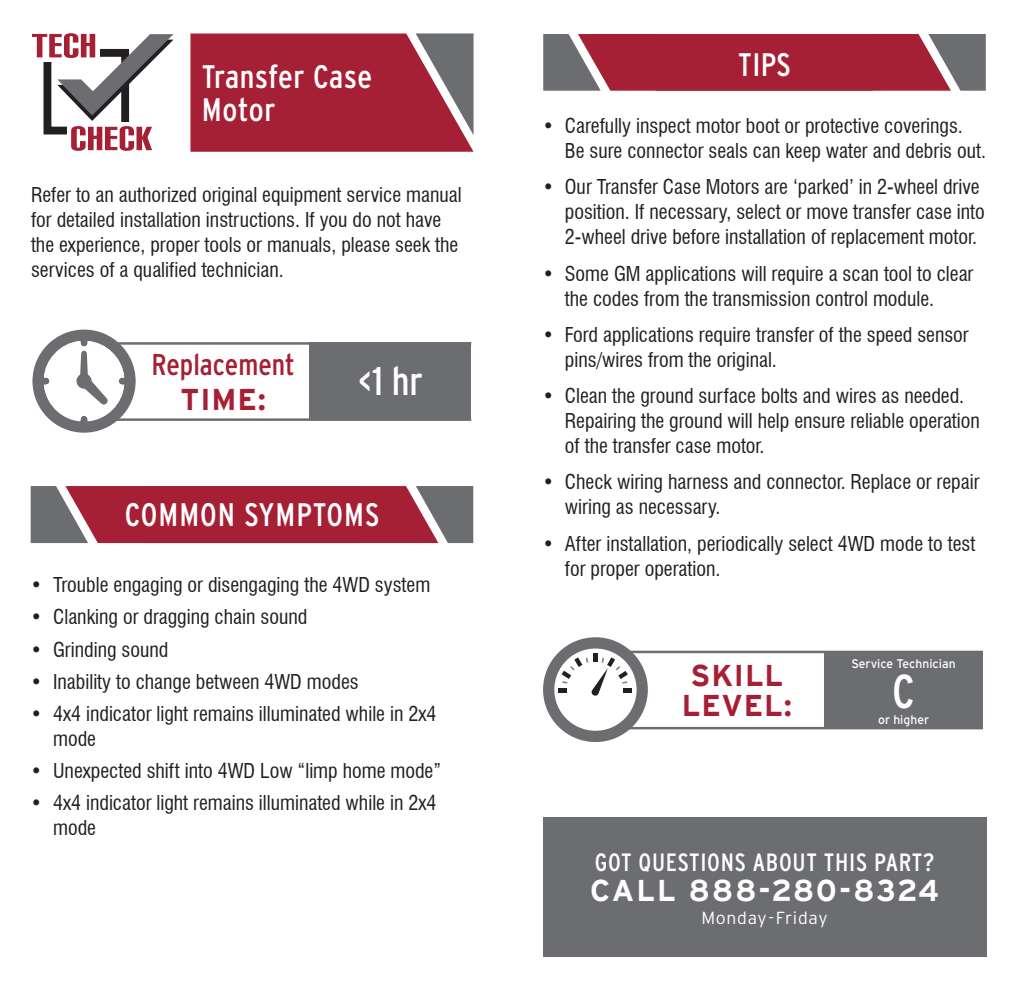
<style>
.page{position:relative;width:1021px;height:990px;background:#fff}
.page>*{position:absolute;margin:0;border:0;box-sizing:border-box;transform-origin:0 0}
.t1{font:condensed 47.5px "Interstate";color:#fff}
.t2{font:condensed 40px "Interstate";color:#fff}
.t3{font:condensed 32.5px/32.5px "Interstate";letter-spacing:.02em;color:#fff}
.t4{font:condensed 30px/35px "Interstate";color:#a62035;text-align:center}
.t5{font:700 30px "Interstate";letter-spacing:.07em;color:#fff}
.t6{font:700 30px/30px "Interstate";letter-spacing:.03em;color:#a62035}
.t7{font:condensed 25px "Interstate";letter-spacing:.03em;color:#fff}
.t8{font:condensed 20px/25px "Swiss 721 BT";color:#231f20}
.t9{font:300 17.5px "Interstate";letter-spacing:.04em;color:#fff}
.t10{font:12.5px "Interstate";color:#fff}
.s1{font-weight:700;font-stretch:normal}
</style>
<div class="page">
<svg style="left:32px;top:33px;width:141px;height:118px"></svg>
<svg style="left:190px;top:33px;width:283px;height:119px;background:#a42f41"></svg>
<div style="left:309px;top:342px;width:162px;height:78px;background:#6c6d70"></div>
<svg style="left:32px;top:329px;width:104px;height:104px"></svg>
<hr style="left:118px;top:342px;width:353px;height:3px;background:#6c6d70">
<hr style="left:117px;top:418px;width:354px;height:3px;background:#6c6d70">
<svg style="left:31px;top:486px;width:442px;height:57px;background:#9f3848"></svg>
<svg style="left:543px;top:34px;width:442px;height:57px;background:#9f3849"></svg>
<div style="left:543px;top:817px;width:443px;height:139px;background:#6c6d70"></div>
<hr style="left:629px;top:651px;width:353px;height:2px;background:#6c6d70">
<div style="left:824px;top:651px;width:158px;height:78px;background:#6c6d70"></div>
<div style="left:543px;top:637px;width:105px;height:105px;border:11px solid #6c6d70;border-radius:50%"></div>
<svg style="left:558px;top:654px;width:74px;height:42px"></svg>
<hr style="left:628px;top:727px;width:354px;height:2px;background:#6c6d70">
<p class="t3" style="left:202px;top:60px;width:172px">Transfer Case<br>Motor</p>
<p class="t8" style="left:31px;top:182px;width:432px">Refer to an authorized original equipment service manual for detailed installation instructions. If you do not have the experience, proper tools or manuals, please seek the services of a qualified technician.</p>
<p class="t4" style="left:152px;top:347px;width:145px">Replacement<br><span class="s1">TIME:</span></p>
<p class="t2" style="left:358px;top:358px;width:66px">&lt;1 hr</p>
<p class="t3" style="left:125px;top:498px;width:256px">COMMON SYMPTOMS</p>
<p class="t8" style="left:31px;top:572px;width:401px">• Trouble engaging or disengaging the 4WD system</p>
<p class="t8" style="left:31px;top:605px;width:278px">• Clanking or dragging chain sound</p>
<p class="t8" style="left:31px;top:637px;width:139px">• Grinding sound</p>
<p class="t8" style="left:31px;top:669px;width:330px">• Inability to change between 4WD modes</p>
<p class="t8" style="left:53px;top:701px;width:385px;text-indent:-22px">• 4x4 indicator light remains illuminated while in 2x4 mode</p>
<p class="t8" style="left:31px;top:758px;width:412px">• Unexpected shift into 4WD Low “limp home mode”</p>
<p class="t8" style="left:53px;top:791px;width:385px;text-indent:-22px">• 4x4 indicator light remains illuminated while in 2x4 mode</p>
<p class="t3" style="left:738px;top:49px;width:54px">TIPS</p>
<p class="t8" style="left:565px;top:113px;width:423px;text-indent:-22px">• Carefully inspect motor boot or protective coverings.<br>Be sure connector seals can keep water and debris out.</p>
<p class="t8" style="left:565px;top:175px;width:421px;text-indent:-22px">• Our Transfer Case Motors are ‘parked’ in 2-wheel drive position. If necessary, select or move transfer case into<br>2-wheel drive before installation of replacement motor.</p>
<p class="t8" style="left:565px;top:261px;width:410px;text-indent:-22px">• Some GM applications will require a scan tool to clear the codes from the transmission control module.</p>
<p class="t8" style="left:565px;top:322px;width:405px;text-indent:-22px">• Ford applications require transfer of the speed sensor pins/wires from the original.</p>
<p class="t8" style="left:565px;top:383px;width:416px;text-indent:-22px">• Clean the ground surface bolts and wires as needed.<br>Repairing the ground will help ensure reliable operation of the transfer case motor.</p>
<p class="t8" style="left:565px;top:470px;width:416px;text-indent:-22px">• Check wiring harness and connector. Replace or repair wiring as necessary.</p>
<p class="t8" style="left:565px;top:531px;width:412px;text-indent:-22px">• After installation, periodically select 4WD mode to test for proper operation.</p>
<p class="t10" style="left:851px;top:657px;width:106px">Service Technician</p>
<p class="t6" style="left:682px;top:660px;width:111px">SKILL<br>LEVEL:</p>
<p class="t1" style="left:892px;top:665px;width:24px">C</p>
<p class="t10" style="left:878px;top:712px;width:52px">or higher</p>
<p class="t7" style="left:594px;top:849px;width:341px">GOT QUESTIONS ABOUT THIS PART?</p>
<p class="t5" style="left:590px;top:874px;width:350px">CALL 888-280-8324</p>
<p class="t9" style="left:701px;top:908px;width:128px">Monday-Friday</p>
</div>
